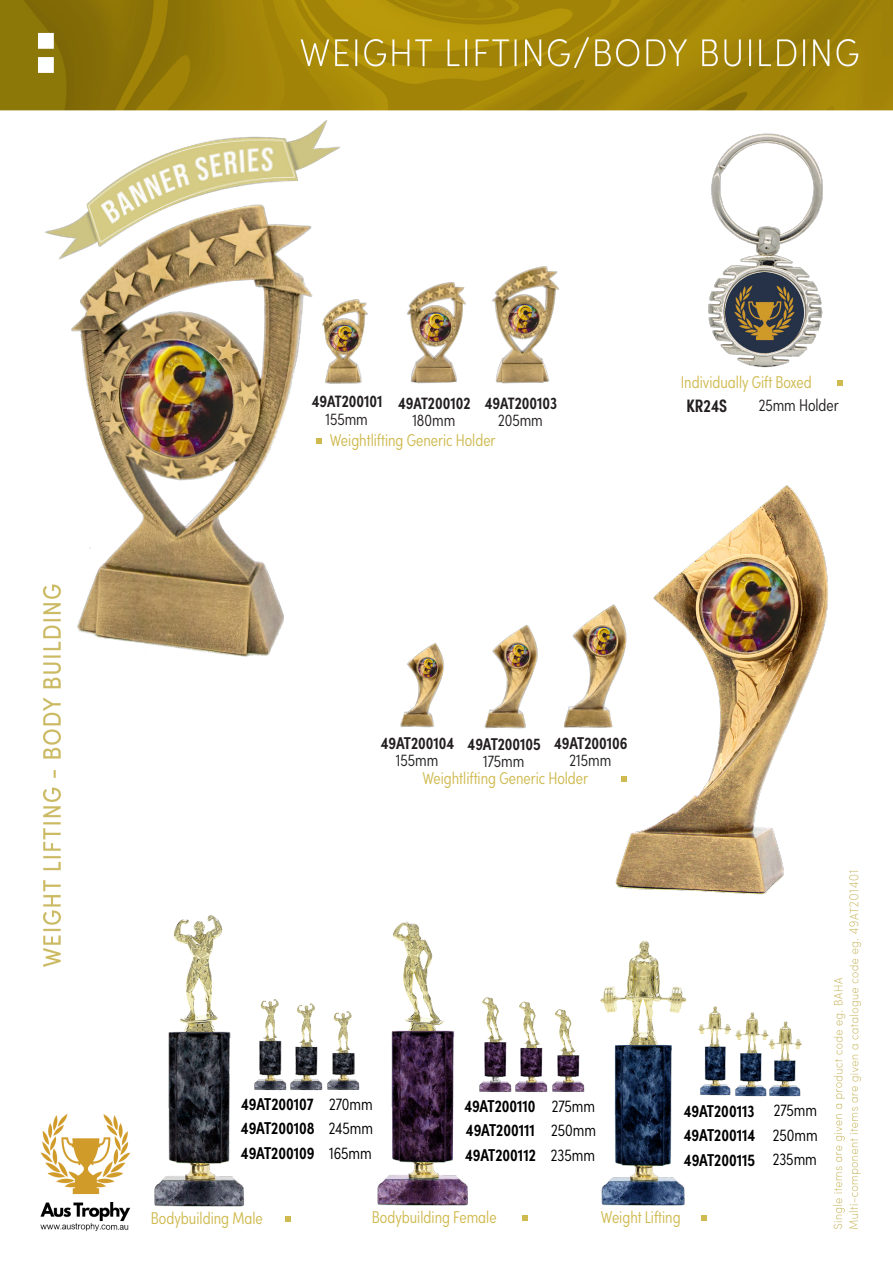
<style>
.page{position:relative;width:893px;height:1263px;background:#fff}
.page>*{position:absolute;margin:0;border:0;box-sizing:border-box;transform-origin:0 0}
.t1{font:600 18px "Sofia Pro Condensed";color:#231f20}
.t2{font:600 17.25px "Sofia Pro Condensed";color:#000}
.t3{font:300 17.25px "Sofia Pro Condensed";color:#000}
.t4{font:300 17.1px "Sofia Pro Condensed";color:#cfba50}
.t5{font:600 17.1px "Sofia Pro Condensed";color:#231f20}
.t6{font:300 17.1px "Sofia Pro Condensed";color:#231f20}
.s1{font-size:16.5px}
</style>
<div class="page">
<img style="left:0;top:0;width:893px;height:1231px">
<img style="left:698px;top:1006px;width:33px;height:22px">
<img style="left:735px;top:1012px;width:34px;height:16px">
<img style="left:769px;top:1021px;width:33px;height:32px">
<img style="left:259px;top:999px;width:20px;height:22px">
<img style="left:296px;top:1003px;width:20px;height:32px">
<img style="left:332px;top:1011px;width:20px;height:38px">
<img style="left:482px;top:997px;width:22px;height:26px">
<img style="left:519px;top:1001px;width:21px;height:35px">
<img style="left:555px;top:1009px;width:21px;height:42px">
<img style="left:170px;top:915px;width:54px;height:93px">
<img style="left:146px;top:1008px;width:106px;height:209px">
<img style="left:251px;top:1021px;width:37px;height:73px">
<img style="left:288px;top:1035px;width:37px;height:59px">
<img style="left:324px;top:1049px;width:37px;height:45px">
<img style="left:393px;top:921px;width:51px;height:87px">
<img style="left:369px;top:1008px;width:106px;height:209px">
<img style="left:476px;top:1023px;width:37px;height:72px">
<img style="left:513px;top:1036px;width:37px;height:59px">
<img style="left:549px;top:1051px;width:37px;height:44px">
<img style="left:600px;top:941px;width:86px;height:83px">
<img style="left:594px;top:1024px;width:97px;height:191px">
<img style="left:697px;top:1028px;width:72px;height:71px">
<img style="left:767px;top:1053px;width:36px;height:46px">
<svg style="left:285px;top:1216px;width:6px;height:5px"></svg>
<svg style="left:522px;top:1215px;width:6px;height:6px"></svg>
<svg style="left:701px;top:1215px;width:6px;height:6px"></svg>
<img style="left:58px;top:264px;width:264px;height:406px">
<img style="left:119px;top:335px;width:119px;height:126px">
<img style="left:488px;top:264px;width:74px;height:122px">
<img style="left:508px;top:302px;width:34px;height:32px">
<img style="left:401px;top:264px;width:73px;height:122px">
<img style="left:415px;top:310px;width:41px;height:34px">
<img style="left:312px;top:273px;width:68px;height:113px">
<img style="left:327px;top:321px;width:36px;height:31px">
<img style="left:40px;top:104px;width:302px;height:160px">
<svg style="left:316px;top:438px;width:6px;height:6px"></svg>
<img style="left:598px;top:481px;width:238px;height:418px">
<img style="left:681px;top:539px;width:134px;height:136px">
<img style="left:556px;top:602px;width:82px;height:131px">
<img style="left:583px;top:621px;width:40px;height:40px">
<img style="left:479px;top:622px;width:69px;height:111px">
<img style="left:502px;top:638px;width:33px;height:34px">
<img style="left:396px;top:640px;width:56px;height:92px">
<img style="left:414px;top:654px;width:28px;height:28px">
<svg style="left:621px;top:776px;width:5px;height:6px"></svg>
<img style="left:697px;top:119px;width:137px;height:260px">
<img style="left:725px;top:273px;width:79px;height:80px">
<svg style="left:837px;top:380px;width:6px;height:6px"></svg>
<p class="t4" style="left:681px;top:369px;width:132px">Individually Gift Boxed</p>
<p class="t5" style="left:312px;top:389px;width:72px">49<span class="s1">AT</span>200101</p>
<p class="t6" style="left:325px;top:407px;width:44px">155mm</p>
<p class="t5" style="left:485px;top:390px;width:74px">49<span class="s1">AT</span>200103</p>
<p class="t6" style="left:498px;top:408px;width:46px">205mm</p>
<p class="t4" style="left:330px;top:427px;width:167px">Weightlifting Generic Holder</p>
<p class="t5" style="left:398px;top:390px;width:74px">49<span class="s1">AT</span>200102</p>
<p class="t6" style="left:412px;top:408px;width:44px">180mm</p>
<p class="t1" style="left:686px;top:392px;width:42px">KR24S</p>
<p class="t6" style="left:759px;top:393px;width:82px">25mm Holder</p>
<p class="t5" style="left:381px;top:730px;width:75px">49AT200104</p>
<p class="t6" style="left:396px;top:748px;width:44px">155mm</p>
<p class="t4" style="left:422px;top:765px;width:167px">Weightlifting Generic Holder</p>
<p class="t5" style="left:554px;top:730px;width:75px">49AT200106</p>
<p class="t6" style="left:570px;top:748px;width:43px">215mm</p>
<p class="t5" style="left:468px;top:731px;width:75px">49AT200105</p>
<p class="t6" style="left:483px;top:749px;width:43px">175mm</p>
<p class="t2" style="left:241px;top:1091px;width:74px">49AT200107</p>
<p class="t3" style="left:329px;top:1091px;width:45px">270mm</p>
<p class="t2" style="left:241px;top:1115px;width:75px">49AT200108</p>
<p class="t3" style="left:329px;top:1116px;width:46px">245mm</p>
<p class="t2" style="left:241px;top:1140px;width:75px">49AT200109</p>
<p class="t3" style="left:329px;top:1140px;width:44px">165mm</p>
<p class="t2" style="left:464px;top:1092px;width:73px">49AT200110</p>
<p class="t3" style="left:552px;top:1093px;width:45px">275mm</p>
<p class="t3" style="left:774px;top:1097px;width:45px">275mm</p>
<p class="t2" style="left:466px;top:1117px;width:70px">49AT200111</p>
<p class="t3" style="left:551px;top:1117px;width:46px">250mm</p>
<p class="t3" style="left:773px;top:1122px;width:46px">250mm</p>
<p class="t2" style="left:465px;top:1141px;width:72px">49AT200112</p>
<p class="t3" style="left:551px;top:1142px;width:46px">235mm</p>
<p class="t3" style="left:773px;top:1146px;width:46px">235mm</p>
<p class="t2" style="left:684px;top:1098px;width:72px">49AT200113</p>
<p class="t2" style="left:684px;top:1122px;width:73px">49AT200114</p>
<p class="t2" style="left:684px;top:1147px;width:73px">49AT200115</p>
<p class="t4" style="left:151px;top:1205px;width:113px">Bodybuilding Male</p>
<p class="t4" style="left:372px;top:1205px;width:126px">Bodybuilding Female</p>
<p class="t4" style="left:601px;top:1205px;width:81px">Weight Lifting</p>
</div>
